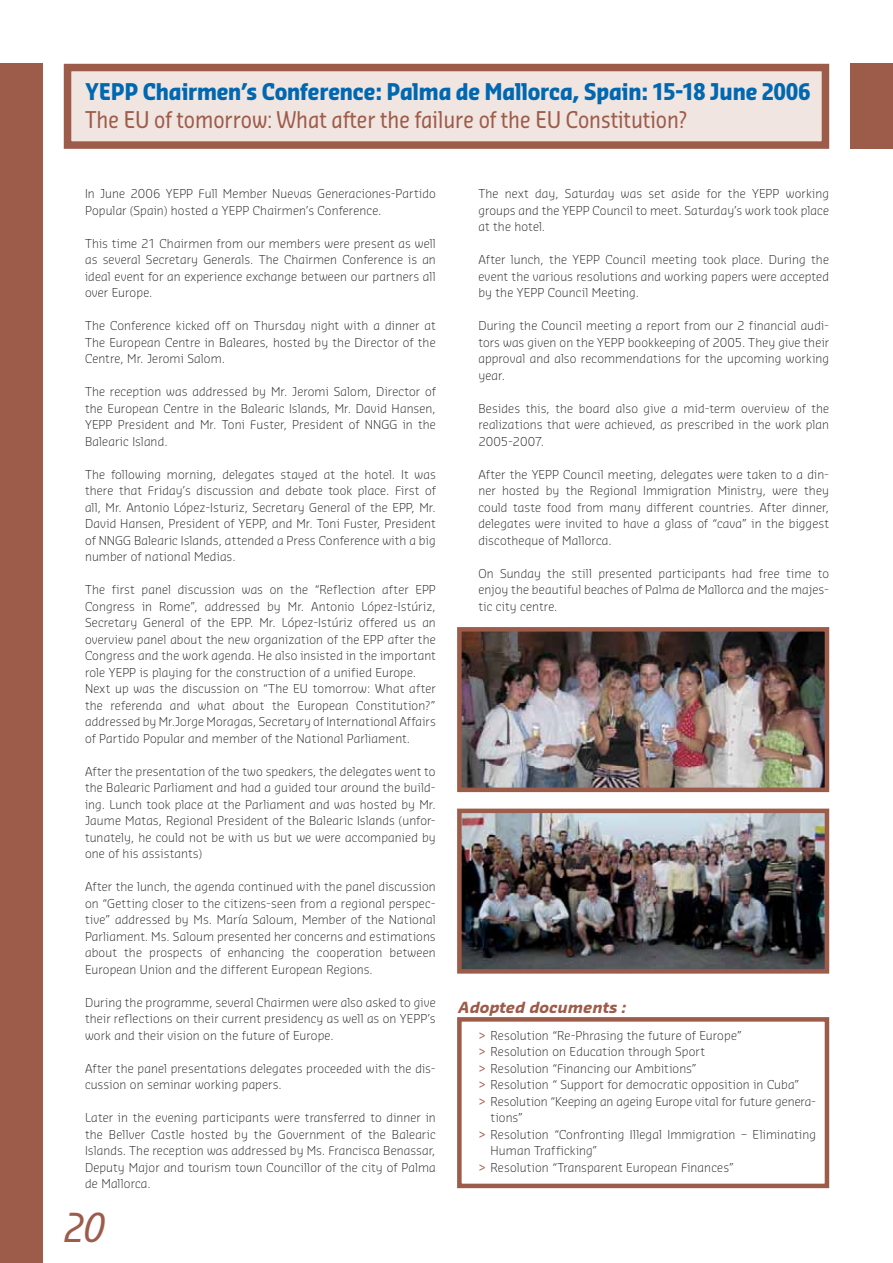
<style>
.page{position:relative;width:893px;height:1263px;background:#fff}
.page>*{position:absolute;margin:0;border:0;box-sizing:border-box;transform-origin:0 0}
.t1{font:italic 39px "Sansa Con";color:#9d5b4a}
.t2{font:700 22.5px "Sansa Con";letter-spacing:-.005em;color:#0067b1}
.t3{font:22.5px "Sansa Con";color:#9d5b4a}
.t4{font:italic 700 15px "Sansa";color:#9d5b4a}
.t5{font:300 12px/16.5px "Sansa";letter-spacing:.01em;color:#231f20;text-align:justify}
.s1{font-weight:400;color:#9d5b4a}
</style>
<div class="page">
<div style="left:68px;top:68px;width:757px;height:77px;background:#f0e5e0"></div>
<div style="left:64px;top:64px;width:765px;height:85px;border:8px solid #9d5b4a"></div>
<div style="left:850px;top:64px;width:43px;height:85px;background:#9d5b4a"></div>
<div style="left:0;top:64px;width:43px;height:1199px;background:#9d5b4a"></div>
<img style="left:462px;top:813px;width:362px;height:155px">
<div style="left:457px;top:808px;width:372px;height:165px;border:4px solid #9d5b4a"></div>
<div style="left:457px;top:1017px;width:372px;height:171px;border:4px solid #9d5b4a"></div>
<img style="left:462px;top:632px;width:362px;height:155px">
<div style="left:457px;top:627px;width:372px;height:165px;border:4px solid #9d5b4a"></div>
<h2 class="t2" style="left:85px;top:83px;width:727px">YEPP Chairmen’s Conference: Palma de Mallorca, Spain: 15-18 June 2006</h2>
<h2 class="t3" style="left:85px;top:111px;width:603px">The EU of tomorrow: What after the failure of the EU Constitution?</h2>
<p class="t5" style="left:85px;top:186px;width:352px">In June 2006 YEPP Full Member Nuevas Generaciones-Partido<br>Popular (Spain) hosted a YEPP Chairmen’s Conference.</p>
<p class="t5" style="left:85px;top:236px;width:352px">This time 21 Chairmen from our members were present as well as several Secretary Generals. The Chairmen Conference is an ideal event for an experience exchange between our partners all over Europe.</p>
<p class="t5" style="left:85px;top:318px;width:352px">The Conference kicked off on Thursday night with a dinner at The European Centre in Baleares, hosted by the Director of the Centre, Mr. Jeromi Salom.</p>
<p class="t5" style="left:85px;top:384px;width:352px">The reception was addressed by Mr. Jeromi Salom, Director of the European Centre in the Balearic Islands, Mr. David Hansen, YEPP President and Mr. Toni Fuster, President of NNGG in the Balearic Island.</p>
<p class="t5" style="left:85px;top:467px;width:352px">The following morning, delegates stayed at the hotel. It was there that Friday’s discussion and debate took place. First of all, Mr. Antonio López-Isturiz, Secretary General of the EPP, Mr.<br>David Hansen, President of YEPP, and Mr. Toni Fuster, President of NNGG Balearic Islands, attended a Press Conference with a big number of national Medias.</p>
<p class="t5" style="left:85px;top:582px;width:352px;text-align:left">The first panel discussion was on the “Reflection after EPP Congress in Rome”, addressed by Mr. Antonio López-Istúriz, Secretary General of the EPP. Mr. López-Istúriz offered us an overview panel about the new organization of the EPP after the Congress and the work agenda. He also insisted in the important role YEPP is playing for the construction of a unified Europe.<br>Next up was the discussion on “The EU tomorrow: What after the referenda and what about the European Constitution?” addressed by Mr.Jorge Moragas, Secretary of International Affairs of Partido Popular and member of the National Parliament.</p>
<p class="t5" style="left:85px;top:764px;width:352px">After the presentation of the two speakers, the delegates went to the Balearic Parliament and had a guided tour around the build&shy;ing. Lunch took place at the Parliament and was hosted by Mr.<br>Jaume Matas, Regional President of the Balearic Islands (unfor&shy;tunately, he could not be with us but we were accompanied by one of his assistants)</p>
<p class="t5" style="left:85px;top:879px;width:352px">After the lunch, the agenda continued with the panel discussion on “Getting closer to the citizens-seen from a regional perspec&shy;tive” addressed by Ms. María Saloum, Member of the National Parliament. Ms. Saloum presented her concerns and estimations about the prospects of enhancing the cooperation between European Union and the different European Regions.</p>
<p class="t5" style="left:85px;top:995px;width:352px">During the programme, several Chairmen were also asked to give their reflections on their current presidency as well as on YEPP’s work and their vision on the future of Europe.</p>
<p class="t5" style="left:85px;top:1061px;width:352px">After the panel presentations delegates proceeded with the dis&shy;cussion on seminar working papers.</p>
<p class="t5" style="left:85px;top:1110px;width:352px">Later in the evening participants were transferred to dinner in the Bellver Castle hosted by the Government of the Balearic Islands. The reception was addressed by Ms. Francisca Benassar, Deputy Major and tourism town Councillor of the city of Palma de Mallorca.</p>
<h1 class="t1" style="left:63px;top:1213px;width:43px">20</h1>
<p class="t5" style="left:478px;top:186px;width:352px">The next day, Saturday was set aside for the YEPP working groups and the YEPP Council to meet. Saturday’s work took place at the hotel.</p>
<p class="t5" style="left:478px;top:252px;width:352px">After lunch, the YEPP Council meeting took place. During the event the various resolutions and working papers were accepted by the YEPP Council Meeting.</p>
<p class="t5" style="left:478px;top:318px;width:352px">During the Council meeting a report from our 2 financial audi&shy;tors was given on the YEPP bookkeeping of 2005. They give their approval and also recommendations for the upcoming working year.</p>
<p class="t5" style="left:478px;top:401px;width:352px">Besides this, the board also give a mid-term overview of the realizations that were achieved, as prescribed in the work plan 2005-2007.</p>
<p class="t5" style="left:478px;top:467px;width:352px">After the YEPP Council meeting, delegates were taken to a din&shy;ner hosted by the Regional Immigration Ministry, were they could taste food from many different countries. After dinner, delegates were invited to have a glass of “cava” in the biggest discotheque of Mallorca.</p>
<p class="t5" style="left:478px;top:566px;width:352px">On Sunday the still presented participants had free time to enjoy the beautiful beaches of Palma de Mallorca and the majes&shy;tic city centre.</p>
<p class="t4" style="left:458px;top:1002px;width:169px">Adopted documents :</p>
<p class="t5" style="left:479px;top:1028px;width:265px"><span class="s1">&gt;</span> Resolution “Re-Phrasing the future of Europe”</p>
<p class="t5" style="left:479px;top:1044px;width:228px"><span class="s1">&gt;</span> Resolution on Education through Sport</p>
<p class="t5" style="left:479px;top:1061px;width:220px"><span class="s1">&gt;</span> Resolution “Financing our Ambitions”</p>
<p class="t5" style="left:479px;top:1077px;width:322px"><span class="s1">&gt;</span> Resolution “ Support for democratic opposition in Cuba”</p>
<p class="t5" style="left:479px;top:1094px;width:339px"><span class="s1">&gt;</span> Resolution “Keeping an ageing Europe vital for future genera-</p>
<p class="t5" style="left:491px;top:1110px;width:34px">tions”</p>
<p class="t5" style="left:479px;top:1127px;width:339px"><span class="s1">&gt;</span> Resolution “Confronting Illegal Immigration – Eliminating</p>
<p class="t5" style="left:491px;top:1143px;width:108px">Human Trafficking”</p>
<p class="t5" style="left:479px;top:1160px;width:257px"><span class="s1">&gt;</span> Resolution “Transparent European Finances”</p>
</div>
